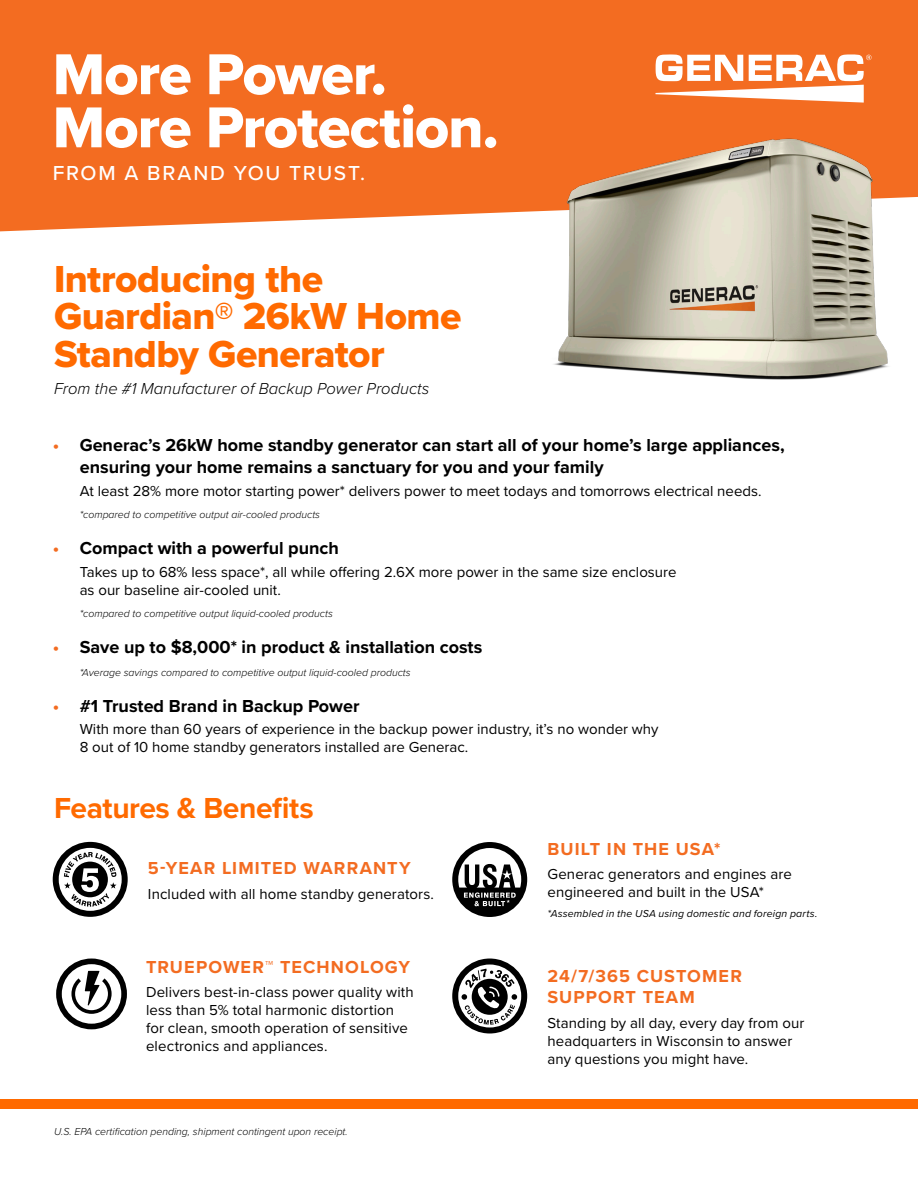
<style>
.page{position:relative;width:918px;height:1188px;background:#fff}
.page>*{position:absolute;margin:0;border:0;box-sizing:border-box;transform-origin:0 0}
.t1{font:59.7px/53.1px "Proxima Nova Extrabld";letter-spacing:-.02em;color:#fff}
.t2{font:39px/37.8px "Proxima Nova Extrabld";letter-spacing:-.015em;color:#ff6a00}
.t3{font:700 30px "Proxima Nova";letter-spacing:-.015em;color:#ff6a00}
.t4{font:500 21px "Proxima Nova";letter-spacing:.08em;color:#fff}
.t5{font:700 18px/22.5px "Proxima Nova";color:#000}
.t6{font:700 18px/21.6px "Proxima Nova";letter-spacing:.06em;color:#f36c21}
.t7{font:italic 300 16.5px "Proxima Nova";color:#000}
.t8{font:15px/18px "Proxima Nova";color:#000}
.t9{font:italic 300 10.5px "Proxima Nova";color:#000}
.t10{font:italic 10.5px "Proxima Nova";letter-spacing:.015em;color:#000}
.s1{color:#f36c21}
</style>
<div class="page">
<div style="left:0;top:0;width:918px;height:231px;background:#f36c21"></div>
<svg style="left:656px;top:54px;width:215px;height:49px"></svg>
<img style="left:532px;top:131px;width:384px;height:249px">
<svg style="left:56px;top:959px;width:71px;height:70px"></svg>
<svg style="left:53px;top:842px;width:75px;height:75px"></svg>
<svg style="left:452px;top:959px;width:75px;height:74px"></svg>
<svg style="left:452px;top:842px;width:75px;height:75px"></svg>
<div style="left:0;top:1100px;width:918px;height:9px;background:#ff6a00"></div>
<p class="t1" style="left:53px;top:47px;width:448px">More Power.<br>More Protection.</p>
<p class="t4" style="left:53px;top:158px;width:314px">FROM A BRAND YOU TRUST.</p>
<p class="t2" style="left:54px;top:259px;width:409px">Introducing the<br>Guardian® 26kW Home<br>Standby Generator</p>
<p class="t7" style="left:54px;top:376px;width:377px">From the #1 Manufacturer of Backup Power Products</p>
<p class="t5" style="left:80px;top:433px;width:706px;text-indent:-27px"><span class="s1">•</span> Generac’s 26kW home standby generator can start all of your home’s large appliances, ensuring your home remains a sanctuary for you and your family</p>
<p class="t8" style="left:80px;top:481px;width:683px">At least 28% more motor starting power* delivers power to meet todays and tomorrows electrical needs.</p>
<p class="t9" style="left:80px;top:507px;width:242px">*compared to competitive output air-cooled products</p>
<p class="t5" style="left:53px;top:537px;width:288px"><span class="s1">•</span> Compact with a powerful punch</p>
<p class="t8" style="left:80px;top:562px;width:598px">Takes up to 68% less space*, all while offering 2.6X more power in the same size enclosure as our baseline air-cooled unit.</p>
<p class="t9" style="left:80px;top:606px;width:255px">*compared to competitive output liquid-cooled products</p>
<p class="t5" style="left:53px;top:636px;width:431px"><span class="s1">•</span> Save up to $8,000* in product &amp; installation costs</p>
<p class="t9" style="left:80px;top:665px;width:332px">*Average savings compared to competitive output liquid-cooled products</p>
<p class="t5" style="left:53px;top:694px;width:308px"><span class="s1">•</span> #1 Trusted Brand in Backup Power</p>
<p class="t8" style="left:80px;top:720px;width:580px">With more than 60 years of experience in the backup power industry, it’s no wonder why<br>8 out of 10 home standby generators installed are Generac.</p>
<p class="t3" style="left:54px;top:786px;width:261px">Features &amp; Benefits</p>
<p class="t6" style="left:148px;top:857px;width:264px">5-YEAR LIMITED WARRANTY</p>
<p class="t8" style="left:148px;top:884px;width:287px">Included with all home standby generators.</p>
<p class="t6" style="left:146px;top:956px;width:265px">TRUEPOWER™ TECHNOLOGY</p>
<p class="t8" style="left:146px;top:982px;width:269px">Delivers best-in-class power quality with less than 5% total harmonic distortion for clean, smooth operation of sensitive electronics and appliances.</p>
<p class="t9" style="left:54px;top:1124px;width:295px">U.S. EPA certification pending, shipment contingent upon receipt.</p>
<p class="t6" style="left:547px;top:837px;width:175px">BUILT IN THE USA*</p>
<p class="t8" style="left:547px;top:865px;width:246px">Generac generators and engines are engineered and built in the USA*</p>
<p class="t10" style="left:547px;top:905px;width:271px">*Assembled in the USA using domestic and foreign parts.</p>
<p class="t6" style="left:547px;top:965px;width:196px">24/7/365 CUSTOMER<br>SUPPORT TEAM</p>
<p class="t8" style="left:547px;top:1013px;width:259px">Standing by all day, every day from our headquarters in Wisconsin to answer any questions you might have.</p>
</div>
